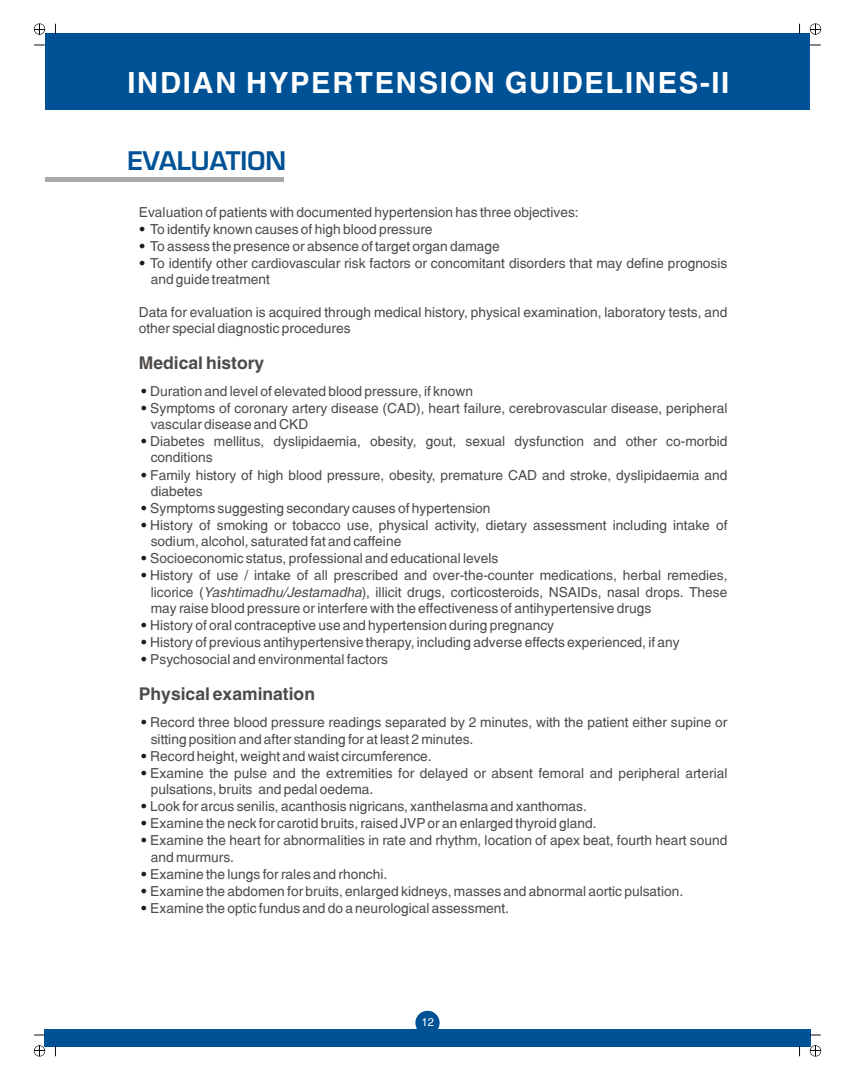
<style>
.page{position:relative;width:855px;height:1080px;background:#fff}
.page>*{position:absolute;margin:0;border:0;box-sizing:border-box;transform-origin:0 0}
.t1{font:700 29.12px "Switzerland";letter-spacing:.06em;color:#fff}
.t2{font:25px "Square 721 Dm";color:#005296}
.t3{font:700 17.5px "Switzerland";color:#4d4a47}
.t4{font:13.75px/16.2px "Switzerland";color:#4d4a47}
.t5{font:11.25px "Switzerland";color:#fff}
.s1{font-weight:900;color:#1f1a17}
.s2{font-style:italic}
</style>
<div class="page">
<div style="left:45px;top:33px;width:765px;height:76px;background:#005296"></div>
<div style="left:44px;top:1029px;width:767px;height:18px;background:#005296"></div>
<svg style="left:34px;top:1045px;width:11px;height:12px"></svg>
<svg style="left:810px;top:1045px;width:11px;height:12px"></svg>
<svg style="left:810px;top:23px;width:11px;height:12px"></svg>
<svg style="left:34px;top:23px;width:11px;height:12px"></svg>
<div style="left:415px;top:1011px;width:25px;height:24px;background:#005296;border-radius:50%"></div>
<hr style="left:46px;top:178px;width:238px;height:4px;background:#aba8a8">
<h1 class="t1" style="left:128px;top:65px;width:603px">INDIAN HYPERTENSION GUIDELINES-II</h1>
<h2 class="t2" style="left:128px;top:151px;width:160px">EVALUATION</h2>
<p class="t4" style="left:139px;top:205px;width:441px">Evaluation of patients with documented hypertension has three objectives:</p>
<p class="t4" style="left:139px;top:222px;width:295px"><span class="s1">•</span> To identify known causes of high blood pressure</p>
<p class="t4" style="left:139px;top:240px;width:362px"><span class="s1">•</span> To assess the presence or absence of target organ damage</p>
<p class="t4" style="left:151px;top:257px;width:578px;text-indent:-12px"><span class="s1">•</span> To identify other cardiovascular risk factors or concomitant disorders that may define prognosis and guide treatment</p>
<p class="t4" style="left:139px;top:305px;width:590px">Data for evaluation is acquired through medical history, physical examination, laboratory tests, and other special diagnostic procedures</p>
<p class="t3" style="left:139px;top:352px;width:127px">Medical history</p>
<p class="t4" style="left:141px;top:385px;width:334px"><span class="s1">•</span> Duration and level of elevated blood pressure, if known</p>
<p class="t4" style="left:151px;top:402px;width:578px;text-indent:-10px"><span class="s1">•</span> Symptoms of coronary artery disease (CAD), heart failure, cerebrovascular disease, peripheral vascular disease and CKD</p>
<p class="t4" style="left:151px;top:435px;width:578px;text-indent:-10px"><span class="s1">•</span> Diabetes mellitus, dyslipidaemia, obesity, gout, sexual dysfunction and other co-morbid conditions</p>
<p class="t4" style="left:151px;top:468px;width:578px;text-indent:-10px"><span class="s1">•</span> Family history of high blood pressure, obesity, premature CAD and stroke, dyslipidaemia and diabetes</p>
<p class="t4" style="left:141px;top:502px;width:352px"><span class="s1">•</span> Symptoms suggesting secondary causes of hypertension</p>
<p class="t4" style="left:151px;top:519px;width:578px;text-indent:-10px"><span class="s1">•</span> History of smoking or tobacco use, physical activity, dietary assessment including intake of sodium, alcohol, saturated fat and caffeine</p>
<p class="t4" style="left:141px;top:552px;width:359px"><span class="s1">•</span> Socioeconomic status, professional and educational levels</p>
<p class="t4" style="left:151px;top:569px;width:578px;text-align:justify;text-indent:-10px"><span class="s1">•</span> History of use / intake of all prescribed and over-the-counter medications, herbal remedies, licorice (<span class="s2">Yashtimadhu/Jestamadha</span>), illicit drugs, corticosteroids, NSAIDs, nasal drops. These may raise blood pressure or interfere with the effectiveness of antihypertensive drugs</p>
<p class="t4" style="left:141px;top:619px;width:415px"><span class="s1">•</span> History of oral contraceptive use and hypertension during pregnancy</p>
<p class="t4" style="left:141px;top:636px;width:541px"><span class="s1">•</span> History of previous antihypertensive therapy, including adverse effects experienced, if any</p>
<p class="t4" style="left:141px;top:653px;width:249px"><span class="s1">•</span> Psychosocial and environmental factors</p>
<p class="t3" style="left:139px;top:684px;width:178px">Physical examination</p>
<p class="t4" style="left:151px;top:716px;width:578px;text-indent:-10px"><span class="s1">•</span> Record three blood pressure readings separated by 2 minutes, with the patient either supine or sitting position and after standing for at least 2 minutes.</p>
<p class="t4" style="left:141px;top:749px;width:293px"><span class="s1">•</span> Record height, weight and waist circumference.</p>
<p class="t4" style="left:151px;top:767px;width:578px;text-indent:-10px"><span class="s1">•</span> Examine the pulse and the extremities for delayed or absent femoral and peripheral arterial pulsations, bruits and pedal oedema.</p>
<p class="t4" style="left:141px;top:800px;width:448px"><span class="s1">•</span> Look for arcus senilis, acanthosis nigricans, xanthelasma and xanthomas.</p>
<p class="t4" style="left:141px;top:817px;width:458px"><span class="s1">•</span> Examine the neck for carotid bruits, raised JVP or an enlarged thyroid gland.</p>
<p class="t4" style="left:151px;top:834px;width:578px;text-indent:-10px"><span class="s1">•</span> Examine the heart for abnormalities in rate and rhythm, location of apex beat, fourth heart sound and murmurs.</p>
<p class="t4" style="left:141px;top:867px;width:248px"><span class="s1">•</span> Examine the lungs for rales and rhonchi.</p>
<p class="t4" style="left:141px;top:885px;width:544px"><span class="s1">•</span> Examine the abdomen for bruits, enlarged kidneys, masses and abnormal aortic pulsation.</p>
<p class="t4" style="left:141px;top:902px;width:370px"><span class="s1">•</span> Examine the optic fundus and do a neurological assessment.</p>
<p class="t5" style="left:421px;top:1016px;width:14px">12</p>
</div>
